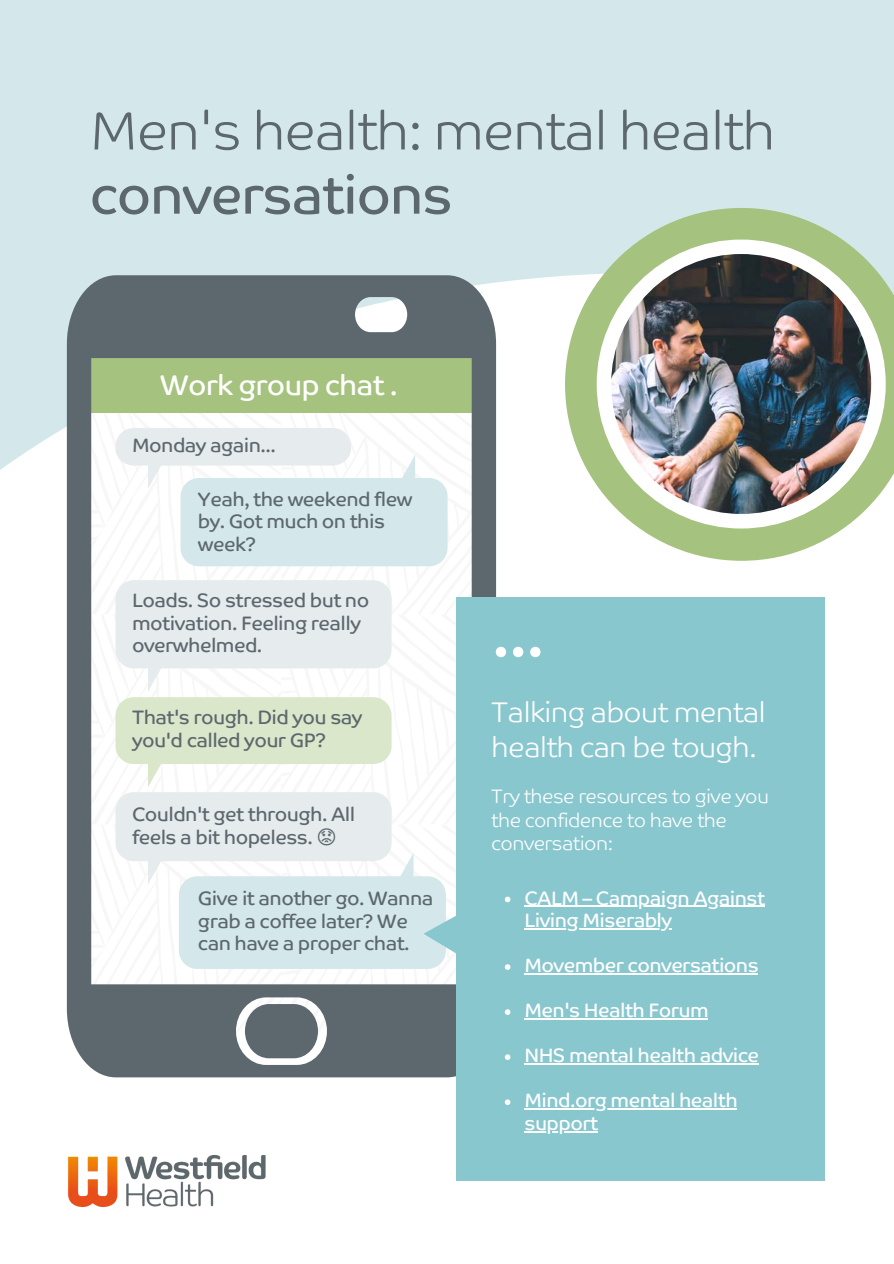
<style>
.page{position:relative;width:894px;height:1264px;background:#fff}
.page>*{position:absolute;margin:0;border:0;box-sizing:border-box;transform-origin:0 0}
.t1{font:68.85px "Co Text";color:#fff}
.t2{font:300 54px "Co Text";letter-spacing:-.03em;color:#5d686e}
.t3{font:54px "Co Text";letter-spacing:-.03em;color:#5d686e}
.t4{font:28.65px "Co Text";letter-spacing:-.03em;color:#fff}
.t5{font:300 28.5px/35px "Co Text";letter-spacing:-.03em;color:#fff}
.t6{font:19.5px/22.5px "Co Text";letter-spacing:-.03em;color:#5d686e}
.t7{font:19.5px/22.5px "Co Text";letter-spacing:-.03em;color:#fff}
.t8{font:300 19.5px/23.7px "Co Text";letter-spacing:-.03em;color:#fff}
</style>
<div class="page">
<div style="left:0;top:0;width:893px;height:1263px;background:#d4e8eb"></div>
<div style="left:0;top:276px;width:893px;height:987px;background:#fff"></div>
<img style="left:67px;top:1153px;width:200px;height:55px">
<svg style="left:565px;top:208px;width:328px;height:353px;fill:#a5c27e"></svg>
<div style="left:596px;top:239px;width:289px;height:289px;background:#fff;border-radius:50%"></div>
<img style="left:611px;top:254px;width:259px;height:260px;border-radius:50%">
<svg style="left:67px;top:275px;width:429px;height:802px;background:#79897a"></svg>
<div style="left:456px;top:597px;width:368px;height:584px;background:#89c7cf"></div>
<hr style="left:524px;top:905px;width:240px;height:1px;background:#fff">
<hr style="left:524px;top:928px;width:147px;height:1px;background:#fff">
<hr style="left:524px;top:973px;width:234px;height:1px;background:#fff">
<hr style="left:524px;top:1018px;width:184px;height:1px;background:#fff">
<hr style="left:524px;top:1063px;width:234px;height:1px;background:#fff">
<svg style="left:504px;top:1099px;width:6px;height:6px"></svg>
<hr style="left:524px;top:1108px;width:213px;height:1px;background:#fff">
<hr style="left:524px;top:1130px;width:73px;height:2px;background:#fff">
<svg style="left:71px;top:404px;width:549px;height:655px"></svg>
<p class="t2" style="left:89px;top:101px;width:687px">Men's health: mental health</p>
<p class="t3" style="left:89px;top:165px;width:365px">conversations</p>
<p class="t4" style="left:160px;top:369px;width:226px">Work group chat</p>
<p class="t6" style="left:132px;top:434px;width:145px">Monday again...</p>
<p class="t6" style="left:198px;top:488px;width:216px">Yeah, the weekend flew by. Got much on this week?</p>
<p class="t6" style="left:132px;top:589px;width:239px">Loads. So stressed but no motivation. Feeling really overwhelmed.</p>
<p class="t6" style="left:132px;top:706px;width:232px">That's rough. Did you say you'd called your GP?</p>
<p class="t6" style="left:132px;top:803px;width:224px">Couldn't get through. All feels a bit hopeless.</p>
<p class="t6" style="left:198px;top:887px;width:237px">Give it another go. Wanna grab a coffee later? We can have a proper chat.</p>
<p class="t1" style="left:491px;top:593px;width:55px">...</p>
<p class="t5" style="left:491px;top:694px;width:276px">Talking about mental health can be tough.</p>
<p class="t8" style="left:491px;top:784px;width:279px">Try these resources to give you the confidence to have the conversation:</p>
<p class="t7" style="left:524px;top:886px;width:242px">CALM – Campaign Against<br>Living Miserably</p>
<p class="t7" style="left:524px;top:954px;width:236px">Movember conversations</p>
<p class="t7" style="left:524px;top:999px;width:186px">Men's Health Forum</p>
<p class="t7" style="left:524px;top:1044px;width:236px">NHS mental health advice</p>
<p class="t7" style="left:524px;top:1089px;width:215px">Mind.org mental health support</p>
</div>
